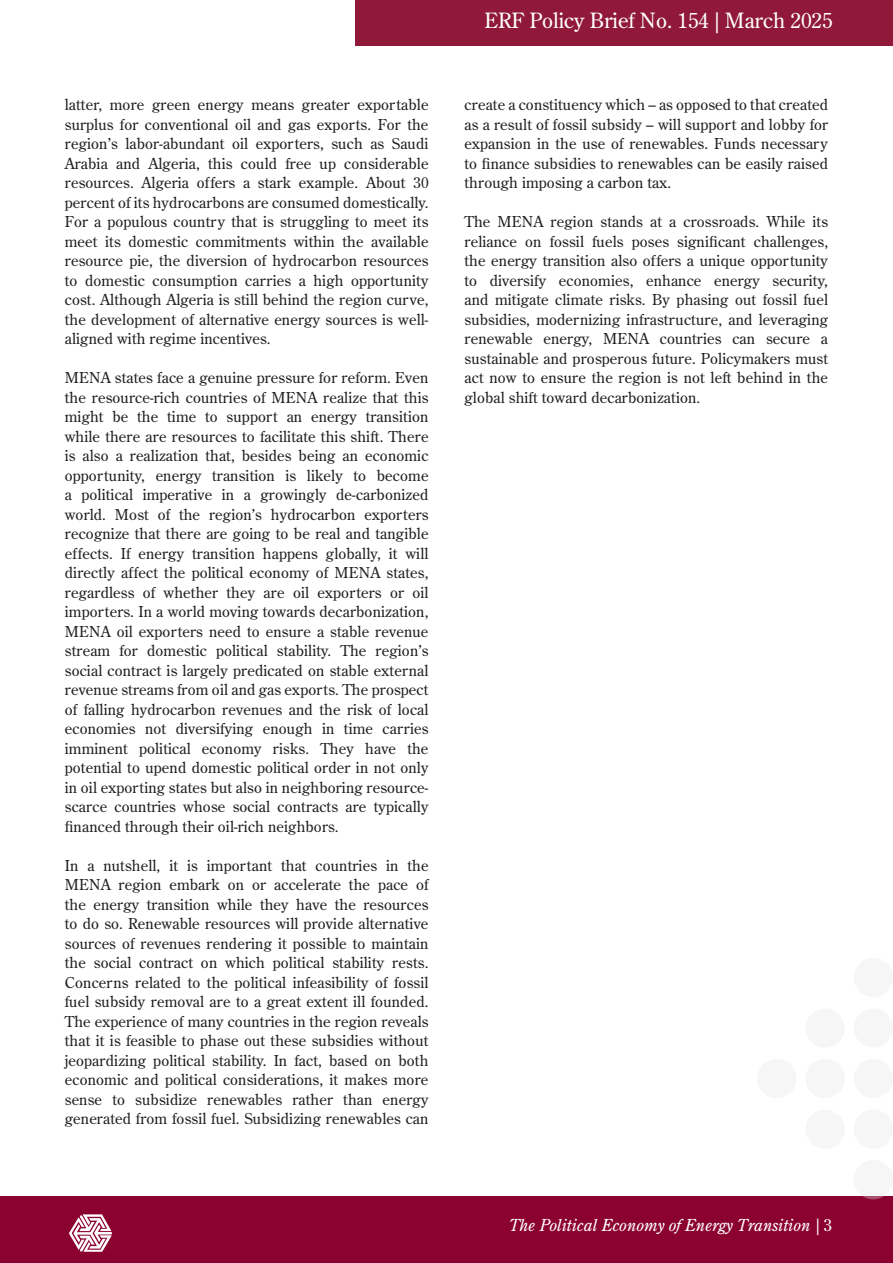
<style>
.page{position:relative;width:893px;height:1263px;background:#fff}
.page>*{position:absolute;margin:0;border:0;box-sizing:border-box;transform-origin:0 0}
.t1{font:21px "Century Old Style Std";color:#fff}
.t2{font:italic 16.5px "Century Old Style Std";color:#fff}
.t3{font:15px/19.5px "Century Old Style Std";letter-spacing:.01em;color:#231f20;text-align:justify}
.s1{font-style:normal}
</style>
<div class="page">
<div style="left:355px;top:0;width:538px;height:45px;background:#901839"></div>
<div style="left:0;top:1196px;width:893px;height:67px;background:#8b012f"></div>
<div style="left:854px;top:1160px;width:39px;height:39px;background:#f6f6f6;border-radius:50%"></div>
<div style="left:854px;top:1109px;width:39px;height:40px;background:#f6f6f6;border-radius:50%"></div>
<div style="left:854px;top:1059px;width:39px;height:39px;background:#f6f6f6;border-radius:50%"></div>
<div style="left:854px;top:1008px;width:39px;height:40px;background:#f6f6f6;border-radius:50%"></div>
<div style="left:805px;top:1109px;width:40px;height:40px;background:#f6f6f6;border-radius:50%"></div>
<div style="left:805px;top:1059px;width:40px;height:39px;background:#f6f6f6;border-radius:50%"></div>
<div style="left:805px;top:1008px;width:40px;height:40px;background:#f6f6f6;border-radius:50%"></div>
<div style="left:757px;top:1059px;width:39px;height:39px;background:#f6f6f6;border-radius:50%"></div>
<svg style="left:69px;top:1214px;width:43px;height:38px"></svg>
<p class="t3" style="left:65px;top:95px;width:365px">latter, more green energy means greater exportable surplus for conventional oil and gas exports. For the region’s labor-abundant oil exporters, such as Saudi Arabia and Algeria, this could free up considerable resources. Algeria offers a stark example. About 30 percent of its hydrocarbons are consumed domestically.<br>For a populous country that is struggling to meet its meet its domestic commitments within the available resource pie, the diversion of hydrocarbon resources to domestic consumption carries a high opportunity cost. Although Algeria is still behind the region curve, the development of alternative energy sources is well&shy;aligned with regime incentives.</p>
<p class="t3" style="left:65px;top:368px;width:365px">MENA states face a genuine pressure for reform. Even the resource-rich countries of MENA realize that this might be the time to support an energy transition while there are resources to facilitate this shift. There is also a realization that, besides being an economic opportunity, energy transition is likely to become a political imperative in a growingly de-carbonized world. Most of the region’s hydrocarbon exporters recognize that there are going to be real and tangible effects. If energy transition happens globally, it will directly affect the political economy of MENA states, regardless of whether they are oil exporters or oil importers. In a world moving towards decarbonization, MENA oil exporters need to ensure a stable revenue stream for domestic political stability. The region’s social contract is largely predicated on stable external revenue streams from oil and gas exports. The prospect of falling hydrocarbon revenues and the risk of local economies not diversifying enough in time carries imminent political economy risks. They have the potential to upend domestic political order in not only in oil exporting states but also in neighboring resource&shy;scarce countries whose social contracts are typically financed through their oil-rich neighbors.</p>
<p class="t3" style="left:65px;top:855px;width:365px">In a nutshell, it is important that countries in the MENA region embark on or accelerate the pace of the energy transition while they have the resources to do so. Renewable resources will provide alternative sources of revenues rendering it possible to maintain the social contract on which political stability rests.<br>Concerns related to the political infeasibility of fossil fuel subsidy removal are to a great extent ill founded.<br>The experience of many countries in the region reveals that it is feasible to phase out these subsidies without jeopardizing political stability. In fact, based on both economic and political considerations, it makes more sense to subsidize renewables rather than energy generated from fossil fuel. Subsidizing renewables can</p>
<h1 class="t1" style="left:484px;top:7px;width:350px">ERF Policy Brief No. 154 | March 2025</h1>
<p class="t3" style="left:464px;top:95px;width:365px">create a constituency which – as opposed to that created as a result of fossil subsidy – will support and lobby for expansion in the use of renewables. Funds necessary to finance subsidies to renewables can be easily raised through imposing a carbon tax.</p>
<p class="t3" style="left:464px;top:212px;width:365px">The MENA region stands at a crossroads. While its reliance on fossil fuels poses significant challenges, the energy transition also offers a unique opportunity to diversify economies, enhance energy security, and mitigate climate risks. By phasing out fossil fuel subsidies, modernizing infrastructure, and leveraging renewable energy, MENA countries can secure a sustainable and prosperous future. Policymakers must act now to ensure the region is not left behind in the global shift toward decarbonization.</p>
<p class="t2" style="left:509px;top:1214px;width:324px">The Political Economy of Energy Transition <span class="s1">| 3</span></p>
</div>
